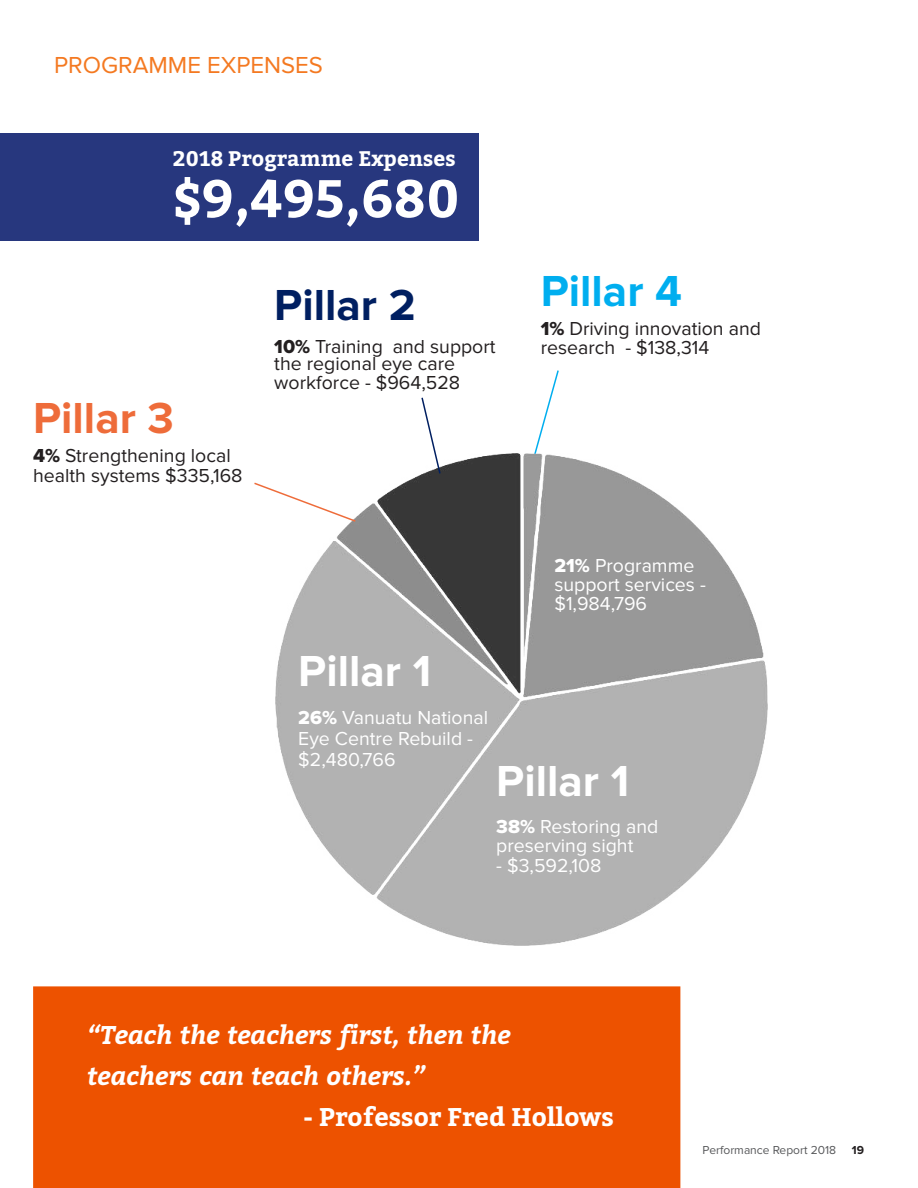
<style>
.page{position:relative;width:918px;height:1188px;background:#fff}
.page>*{position:absolute;margin:0;border:0;box-sizing:border-box;transform-origin:0 0}
.New_Bitter_H2_Blue{font:700 52.5px "Bitter";color:#fff}
.H2_Orange{font:700 45px "Proxima Nova";color:#fff}
.H2_Orange-2{font:700 45px "Proxima Nova";color:#00aeef}
.H2_Orange-3{font:700 45px "Proxima Nova";color:#ee6c3a}
.H2_Orange-4{font:700 45px "Proxima Nova";color:#001f61}
.Bitter_Font_Speach_M{font:italic 700 25.5px "Bitter";color:#fff}
.Bitter_Font_Speach_M-2{font:700 25.5px "Bitter";color:#fff}
.H2_Orange-5{font:24px "Proxima Nova";color:#f47921}
.New_Bitter_H2_Blue-2{font:700 21px "Bitter";color:#fff}
.H2_Orange-6{font:19.5px/19.5px "Proxima Nova";color:#231f20}
.H2_Orange-7{font:19.5px/19.5px "Proxima Nova";color:#fff}
.Body_Copy{font:19.5px/19.5px "Proxima Nova";color:#fff}
.t1{font:12px "Proxima Nova";color:#57585a}
.t2{font:700 12px "Proxima Nova";color:#231f20}
.s1{font-family:"Proxima Nova Extrabld"}
</style>
<div class="page">
<svg style="left:534px;top:370px;width:25px;height:83px"></svg>
<img style="left:276px;top:453px;width:492px;height:492px">
<div style="left:0;top:134px;width:479px;height:107px;background:#27377e"></div>
<svg style="left:254px;top:481px;width:103px;height:42px"></svg>
<svg style="left:420px;top:397px;width:22px;height:78px"></svg>
<div style="left:33px;top:986px;width:647px;height:202px;background:#ed5200"></div>
<p class="H2_Orange-5" style="left:54px;top:51px;width:271px">PROGRAMME EXPENSES</p>
<p class="New_Bitter_H2_Blue-2" style="left:173px;top:142px;width:284px">2018 Programme Expenses</p>
<p class="New_Bitter_H2_Blue" style="left:173px;top:158px;width:288px">$9,495,680</p>
<p class="H2_Orange-3" style="left:33px;top:392px;width:142px">Pillar 3</p>
<p class="H2_Orange-6" style="left:33px;top:446px;width:211px"><span class="s1">4%</span> Strengthening local health systems $335,168</p>
<p class="H2_Orange-4" style="left:274px;top:279px;width:143px">Pillar 2</p>
<p class="H2_Orange-6" style="left:274px;top:339px;width:223px;line-height:16.5px"><span class="s1">10%</span> Training and support the regional eye care</p>
<p class="H2_Orange-6" style="left:274px;top:374px;width:187px">workforce - $964,528</p>
<p class="H2_Orange-2" style="left:541px;top:265px;width:143px">Pillar 4</p>
<p class="H2_Orange-6" style="left:541px;top:319px;width:222px"><span class="s1">1%</span> Driving innovation and research - $138,314</p>
<p class="Body_Copy" style="left:554px;top:556px;width:142px"><span class="s1">21%</span> Programme</p>
<p class="Body_Copy" style="left:554px;top:575px;width:153px">support services - $1,984,796</p>
<p class="H2_Orange" style="left:298px;top:645px;width:134px">Pillar 1</p>
<p class="H2_Orange-7" style="left:298px;top:708px;width:191px"><span class="s1">26%</span> Vanuatu National</p>
<p class="H2_Orange-7" style="left:298px;top:729px;width:176px">Eye Centre Rebuild -</p>
<p class="H2_Orange-7" style="left:298px;top:750px;width:99px">$2,480,766</p>
<p class="H2_Orange" style="left:496px;top:755px;width:134px">Pillar 1</p>
<p class="H2_Orange-7" style="left:496px;top:817px;width:164px"><span class="s1">38%</span> Restoring and preserving sight</p>
<p class="H2_Orange-7" style="left:496px;top:856px;width:107px">- $3,592,108</p>
<p class="Bitter_Font_Speach_M" style="left:87px;top:1015px;width:425px">“Teach the teachers first, then the</p>
<p class="Bitter_Font_Speach_M" style="left:87px;top:1056px;width:341px">teachers can teach others.”</p>
<p class="Bitter_Font_Speach_M-2" style="left:303px;top:1097px;width:312px">- Professor Fred Hollows</p>
<p class="t1" style="left:702px;top:1143px;width:135px">Performance Report 2018</p>
<p class="t2" style="left:852px;top:1143px;width:14px">19</p>
</div>
